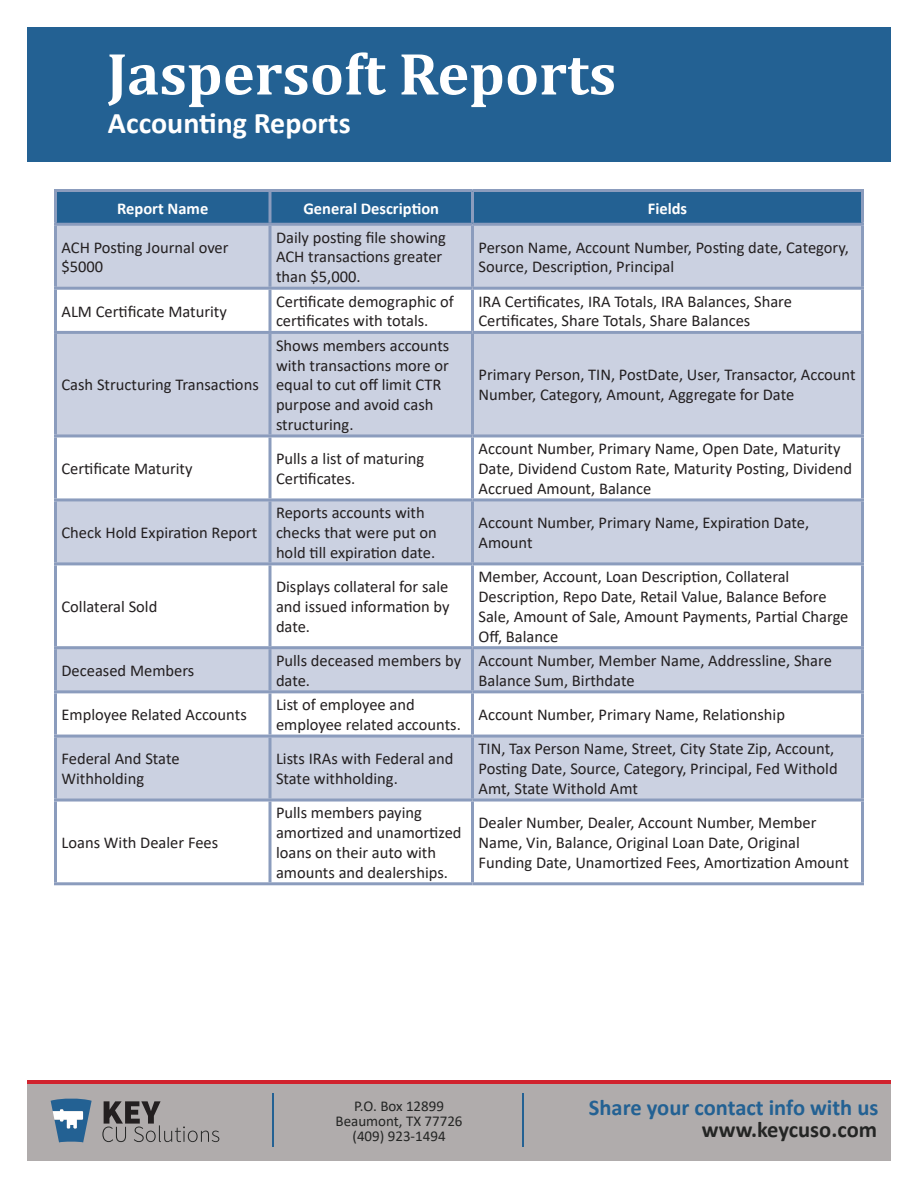
<style>
.page{position:relative;width:918px;height:1188px;background:#fff}
.page>*{position:absolute;margin:0;border:0;box-sizing:border-box;transform-origin:0 0}
.t1{font:700 60px "Cambria";color:#fff}
.Page_Description{font:700 30px "Calibri";color:#fff}
.t2{font:700 22.5px "Calibri";color:#236193}
.t3{font:700 22.5px "Calibri";color:#242524}
.Cell_Text{font:16.5px/19.8px "Calibri";color:#231f20}
.Table_Header_Text{font:700 16.5px "Calibri";color:#fff}
.Page_Title{font:700 16.5px "Calibri";color:#fff}
.t4{font:15px/15px "Calibri";color:#242524;text-align:center}
</style>
<div class="page">
<div style="left:27px;top:27px;width:864px;height:135px;background:#236193"></div>
<div style="left:27px;top:1080px;width:864px;height:81px;background:#b0acac"></div>
<svg style="left:51px;top:1098px;width:41px;height:44px"></svg>
<svg style="left:102px;top:1101px;width:117px;height:41px"></svg>
<hr style="left:27px;top:1080px;width:864px;height:3px;background:#d1232e">
<hr style="left:273px;top:1094px;width:1px;height:54px;background:#236193">
<hr style="left:522px;top:1094px;width:2px;height:54px;background:#236193">
<div style="left:57px;top:192px;width:804px;height:31px;background:#236193"></div>
<svg style="left:57px;top:226px;width:804px;height:573px;fill:#cbd1e1"></svg>
<svg style="left:268px;top:226px;width:4px;height:61px"></svg>
<svg style="left:268px;top:290px;width:4px;height:41px"></svg>
<svg style="left:268px;top:334px;width:4px;height:100px"></svg>
<svg style="left:268px;top:437px;width:4px;height:61px"></svg>
<svg style="left:268px;top:501px;width:4px;height:61px"></svg>
<svg style="left:268px;top:565px;width:4px;height:81px"></svg>
<svg style="left:268px;top:649px;width:4px;height:41px"></svg>
<svg style="left:268px;top:693px;width:4px;height:42px"></svg>
<svg style="left:268px;top:738px;width:4px;height:61px"></svg>
<svg style="left:268px;top:802px;width:4px;height:80px"></svg>
<svg style="left:268px;top:192px;width:4px;height:31px"></svg>
<hr style="left:54px;top:226px;width:3px;height:61px;background:#8b9cbd">
<hr style="left:471px;top:226px;width:3px;height:61px;background:#8b9cbd">
<hr style="left:861px;top:226px;width:3px;height:61px;background:#8b9cbd">
<hr style="left:54px;top:287px;width:216px;height:3px;background:#8b9cbd">
<hr style="left:54px;top:290px;width:3px;height:41px;background:#8b9cbd">
<hr style="left:270px;top:287px;width:202px;height:3px;background:#8b9cbd">
<hr style="left:472px;top:287px;width:392px;height:3px;background:#8b9cbd">
<hr style="left:471px;top:290px;width:3px;height:41px;background:#8b9cbd">
<hr style="left:861px;top:290px;width:3px;height:41px;background:#8b9cbd">
<hr style="left:54px;top:331px;width:216px;height:3px;background:#8b9cbd">
<hr style="left:54px;top:334px;width:3px;height:100px;background:#8b9cbd">
<hr style="left:270px;top:331px;width:202px;height:3px;background:#8b9cbd">
<hr style="left:472px;top:331px;width:392px;height:3px;background:#8b9cbd">
<hr style="left:471px;top:334px;width:3px;height:100px;background:#8b9cbd">
<hr style="left:861px;top:334px;width:3px;height:100px;background:#8b9cbd">
<hr style="left:54px;top:434px;width:216px;height:3px;background:#8b9cbd">
<hr style="left:54px;top:437px;width:3px;height:61px;background:#8b9cbd">
<hr style="left:270px;top:434px;width:202px;height:3px;background:#8b9cbd">
<hr style="left:472px;top:434px;width:392px;height:3px;background:#8b9cbd">
<hr style="left:471px;top:437px;width:3px;height:61px;background:#8b9cbd">
<hr style="left:861px;top:437px;width:3px;height:61px;background:#8b9cbd">
<hr style="left:54px;top:498px;width:216px;height:3px;background:#8b9cbd">
<hr style="left:54px;top:501px;width:3px;height:61px;background:#8b9cbd">
<hr style="left:270px;top:498px;width:202px;height:3px;background:#8b9cbd">
<hr style="left:472px;top:498px;width:392px;height:3px;background:#8b9cbd">
<hr style="left:471px;top:501px;width:3px;height:61px;background:#8b9cbd">
<hr style="left:861px;top:501px;width:3px;height:61px;background:#8b9cbd">
<hr style="left:54px;top:562px;width:216px;height:3px;background:#8b9cbd">
<hr style="left:54px;top:565px;width:3px;height:81px;background:#8b9cbd">
<hr style="left:270px;top:562px;width:202px;height:3px;background:#8b9cbd">
<hr style="left:472px;top:562px;width:392px;height:3px;background:#8b9cbd">
<hr style="left:471px;top:565px;width:3px;height:81px;background:#8b9cbd">
<hr style="left:861px;top:565px;width:3px;height:81px;background:#8b9cbd">
<hr style="left:54px;top:646px;width:216px;height:3px;background:#8b9cbd">
<hr style="left:54px;top:649px;width:3px;height:41px;background:#8b9cbd">
<hr style="left:270px;top:646px;width:202px;height:3px;background:#8b9cbd">
<hr style="left:472px;top:646px;width:392px;height:3px;background:#8b9cbd">
<hr style="left:471px;top:649px;width:3px;height:41px;background:#8b9cbd">
<hr style="left:861px;top:649px;width:3px;height:41px;background:#8b9cbd">
<hr style="left:54px;top:690px;width:216px;height:3px;background:#8b9cbd">
<hr style="left:54px;top:693px;width:3px;height:42px;background:#8b9cbd">
<hr style="left:270px;top:690px;width:202px;height:3px;background:#8b9cbd">
<hr style="left:472px;top:690px;width:392px;height:3px;background:#8b9cbd">
<hr style="left:471px;top:693px;width:3px;height:42px;background:#8b9cbd">
<hr style="left:861px;top:693px;width:3px;height:42px;background:#8b9cbd">
<hr style="left:54px;top:735px;width:216px;height:3px;background:#8b9cbd">
<hr style="left:54px;top:738px;width:3px;height:61px;background:#8b9cbd">
<hr style="left:270px;top:735px;width:202px;height:3px;background:#8b9cbd">
<hr style="left:472px;top:735px;width:392px;height:3px;background:#8b9cbd">
<hr style="left:471px;top:738px;width:3px;height:61px;background:#8b9cbd">
<hr style="left:861px;top:738px;width:3px;height:61px;background:#8b9cbd">
<hr style="left:54px;top:799px;width:216px;height:3px;background:#8b9cbd">
<hr style="left:54px;top:802px;width:3px;height:80px;background:#8b9cbd">
<hr style="left:270px;top:799px;width:202px;height:3px;background:#8b9cbd">
<hr style="left:472px;top:799px;width:392px;height:3px;background:#8b9cbd">
<hr style="left:471px;top:802px;width:3px;height:80px;background:#8b9cbd">
<hr style="left:861px;top:802px;width:3px;height:80px;background:#8b9cbd">
<hr style="left:54px;top:882px;width:216px;height:3px;background:#8b9cbd">
<hr style="left:270px;top:882px;width:202px;height:3px;background:#8b9cbd">
<hr style="left:472px;top:882px;width:392px;height:3px;background:#8b9cbd">
<hr style="left:54px;top:189px;width:216px;height:3px;background:#8b9cbd">
<hr style="left:54px;top:192px;width:3px;height:31px;background:#8b9cbd">
<hr style="left:270px;top:189px;width:202px;height:3px;background:#8b9cbd">
<hr style="left:472px;top:189px;width:392px;height:3px;background:#8b9cbd">
<hr style="left:471px;top:192px;width:3px;height:31px;background:#8b9cbd">
<hr style="left:861px;top:192px;width:3px;height:31px;background:#8b9cbd">
<hr style="left:54px;top:223px;width:216px;height:3px;background:#8b9cbd">
<hr style="left:270px;top:223px;width:202px;height:3px;background:#8b9cbd">
<hr style="left:472px;top:223px;width:392px;height:3px;background:#8b9cbd">
<h1 class="t1" style="left:107px;top:32px;width:511px">Jaspersoft Reports</h1>
<p class="Page_Description" style="left:108px;top:102px;width:244px">Accounting Reports</p>
<p class="Page_Title" style="left:117px;top:196px;width:93px">Report Name</p>
<p class="Table_Header_Text" style="left:303px;top:196px;width:137px">General Description</p>
<p class="Table_Header_Text" style="left:648px;top:196px;width:41px">Fields</p>
<p class="Cell_Text" style="left:62px;top:237px;width:169px">ACH Posting Journal over $5000</p>
<p class="Cell_Text" style="left:276px;top:227px;width:172px">Daily posting file showing<br>ACH transactions greater than $5,000.</p>
<p class="Cell_Text" style="left:478px;top:237px;width:372px">Person Name, Account Number, Posting date, Category,<br>Source, Description, Principal</p>
<p class="Cell_Text" style="left:62px;top:301px;width:167px">ALM Certificate Maturity</p>
<p class="Cell_Text" style="left:276px;top:291px;width:179px">Certificate demographic of certificates with totals.</p>
<p class="Cell_Text" style="left:478px;top:291px;width:315px">IRA Certificates, IRA Totals, IRA Balances, Share<br>Certificates, Share Totals, Share Balances</p>
<p class="Cell_Text" style="left:62px;top:375px;width:199px">Cash Structuring Transactions</p>
<p class="Cell_Text" style="left:276px;top:335px;width:175px">Shows members accounts with transactions more or equal to cut off limit CTR purpose and avoid cash structuring.</p>
<p class="Cell_Text" style="left:478px;top:365px;width:379px">Primary Person, TIN, PostDate, User, Transactor, Account<br>Number, Category, Amount, Aggregate for Date</p>
<p class="Cell_Text" style="left:62px;top:458px;width:133px">Certificate Maturity</p>
<p class="Cell_Text" style="left:276px;top:448px;width:150px">Pulls a list of maturing<br>Certificates.</p>
<p class="Cell_Text" style="left:478px;top:439px;width:375px">Account Number, Primary Name, Open Date, Maturity<br>Date, Dividend Custom Rate, Maturity Posting, Dividend<br>Accrued Amount, Balance</p>
<p class="Cell_Text" style="left:62px;top:522px;width:197px">Check Hold Expiration Report</p>
<p class="Cell_Text" style="left:276px;top:503px;width:162px">Reports accounts with checks that were put on hold till expiration date.</p>
<p class="Cell_Text" style="left:478px;top:512px;width:332px">Account Number, Primary Name, Expiration Date,<br>Amount</p>
<p class="Cell_Text" style="left:62px;top:596px;width:97px">Collateral Sold</p>
<p class="Cell_Text" style="left:276px;top:576px;width:175px;text-align:justify">Displays collateral for sale and issued information by date.</p>
<p class="Cell_Text" style="left:478px;top:567px;width:372px">Member, Account, Loan Description, Collateral Description, Repo Date, Retail Value, Balance Before Sale, Amount of Sale, Amount Payments, Partial Charge Off, Balance</p>
<p class="Cell_Text" style="left:62px;top:660px;width:134px">Deceased Members</p>
<p class="Cell_Text" style="left:276px;top:650px;width:187px">Pulls deceased members by date.</p>
<p class="Cell_Text" style="left:478px;top:650px;width:355px">Account Number, Member Name, Addressline, Share<br>Balance Sum, Birthdate</p>
<p class="Cell_Text" style="left:62px;top:704px;width:187px">Employee Related Accounts</p>
<p class="Cell_Text" style="left:276px;top:694px;width:186px">List of employee and employee related accounts.</p>
<p class="Cell_Text" style="left:478px;top:704px;width:308px">Account Number, Primary Name, Relationship</p>
<p class="Cell_Text" style="left:62px;top:749px;width:120px">Federal And State<br>Withholding</p>
<p class="Cell_Text" style="left:276px;top:749px;width:179px">Lists IRAs with Federal and<br>State withholding.</p>
<p class="Cell_Text" style="left:478px;top:739px;width:361px">TIN, Tax Person Name, Street, City State Zip, Account,<br>Posting Date, Source, Category, Principal, Fed Withold<br>Amt, State Withold Amt</p>
<p class="Cell_Text" style="left:62px;top:832px;width:158px">Loans With Dealer Fees</p>
<p class="Cell_Text" style="left:276px;top:803px;width:187px">Pulls members paying amortized and unamortized loans on their auto with amounts and dealerships.</p>
<p class="Cell_Text" style="left:478px;top:813px;width:372px">Dealer Number, Dealer, Account Number, Member<br>Name, Vin, Balance, Original Loan Date, Original<br>Funding Date, Unamortized Fees, Amortization Amount</p>
<p class="t4" style="left:336px;top:1098px;width:128px">P.O. Box 12899<br>Beaumont, TX 77726 (409) 923-1494</p>
<h3 class="t2" style="left:589px;top:1092px;width:291px">Share your contact info with us</h3>
<h3 class="t3" style="left:702px;top:1114px;width:177px">www.keycuso.com</h3>
</div>
